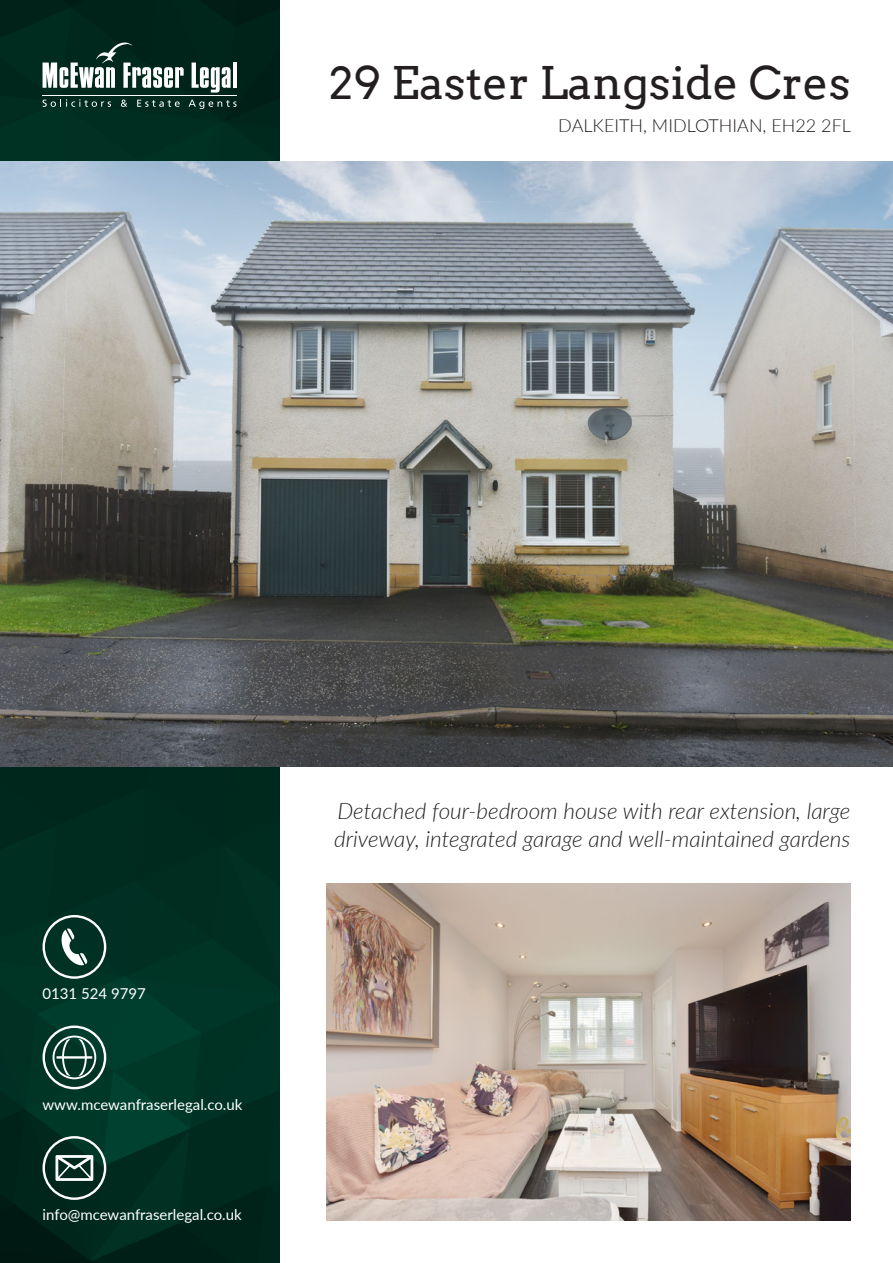
<style>
.page{position:relative;width:893px;height:1263px;background:#fff}
.page>*{position:absolute;margin:0;border:0;box-sizing:border-box;transform-origin:0 0}
.t1{font:45px "Arvo";color:#231f20}
.t2{font:italic 300 22.5px/27px "Lato";color:#231f20}
.t3{font:300 18px "Lato";color:#231f20}
.t4{font:15px "Lato";color:#fff}
</style>
<div class="page">
<img style="left:0;top:0;width:279px;height:1263px">
<img style="left:0;top:162px;width:893px;height:605px">
<svg style="left:43px;top:43px;width:141px;height:45px"></svg>
<svg style="left:192px;top:63px;width:39px;height:30px"></svg>
<hr style="left:233px;top:63px;width:4px;height:25px;background:#fff">
<hr style="left:43px;top:95px;width:194px;height:1px;background:#fff">
<svg style="left:43px;top:99px;width:68px;height:8px"></svg>
<svg style="left:121px;top:100px;width:6px;height:7px"></svg>
<svg style="left:137px;top:100px;width:43px;height:7px"></svg>
<svg style="left:189px;top:100px;width:48px;height:9px"></svg>
<img style="left:326px;top:883px;width:524px;height:337px">
<svg style="left:43px;top:915px;width:63px;height:64px;background:#335a4f"></svg>
<svg style="left:43px;top:1025px;width:63px;height:64px;background:#3a6559"></svg>
<svg style="left:43px;top:1136px;width:63px;height:64px;background:#3a5b52"></svg>
<h1 class="t1" style="left:329px;top:55px;width:523px">29 Easter Langside Cres</h1>
<p class="t3" style="left:558px;top:113px;width:294px">DALKEITH, MIDLOTHIAN, EH22 2FL</p>
<p class="t4" style="left:43px;top:983px;width:105px">0131 524 9797</p>
<p class="t4" style="left:43px;top:1094px;width:201px">www.mcewanfraserlegal.co.uk</p>
<p class="t4" style="left:43px;top:1204px;width:201px">info@mcewanfraserlegal.co.uk</p>
<p class="t2" style="left:334px;top:797px;width:518px">Detached four-bedroom house with rear extension, large driveway, integrated garage and well-maintained gardens</p>
</div>
